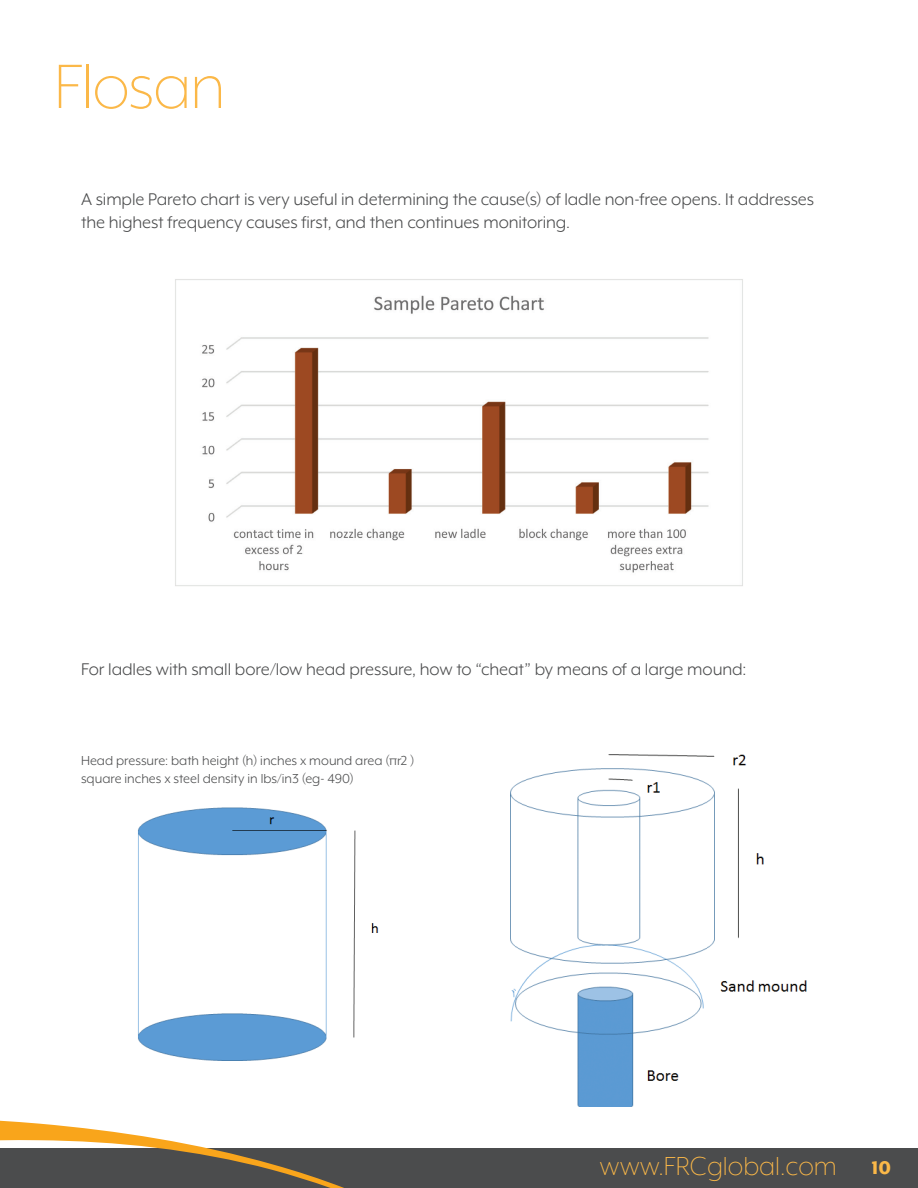
<style>
.page{position:relative;width:918px;height:1188px;background:#fff}
.page>*{position:absolute;margin:0;border:0;box-sizing:border-box;transform-origin:0 0}
.Page_product_header{font:300 72px "Mr Eaves XL Mod OT";letter-spacing:-.015em;color:#fbb848}
.t1{font:300 30px "Mr Eaves XL Mod OT";color:#fbb848}
.Subheading_yellow{font:800 21px "Mr Eaves XL Mod OT";color:#fbb848}
.Body_text_gray{font:19.5px/23.4px "Mr Eaves XL Mod OT";letter-spacing:-.005em;color:#4b4c4d}
.Body_text_gray-2{font:15px/18px "Mr Eaves XL Mod OT";color:#4b4c4d}
</style>
<div class="page">
<img style="left:138px;top:807px;width:241px;height:253px">
<img style="left:510px;top:754px;width:297px;height:353px">
<img style="left:175px;top:279px;width:568px;height:307px">
<div style="left:0;top:1148px;width:918px;height:40px;background:#4b4c4d"></div>
<svg style="left:0;top:1121px;width:344px;height:67px"></svg>
<p class="Page_product_header" style="left:54px;top:50px;width:173px">Flosan</p>
<p class="Body_text_gray" style="left:81px;top:187px;width:735px">A simple Pareto chart is very useful in determining the cause(s) of ladle non-free opens. It addresses the highest frequency causes first, and then continues monitoring.</p>
<p class="Body_text_gray" style="left:81px;top:658px;width:667px">For ladles with small bore/low head pressure, how to “cheat” by means of a large mound:</p>
<p class="Body_text_gray-2" style="left:81px;top:751px;width:335px">Head pressure: bath height (h) inches x mound area (πr2 ) square inches x steel density in lbs/in3 (eg- 490)</p>
<p class="t1" style="left:600px;top:1150px;width:239px">www.FRCglobal.com</p>
<p class="Subheading_yellow" style="left:871px;top:1158px;width:21px">10</p>
</div>
